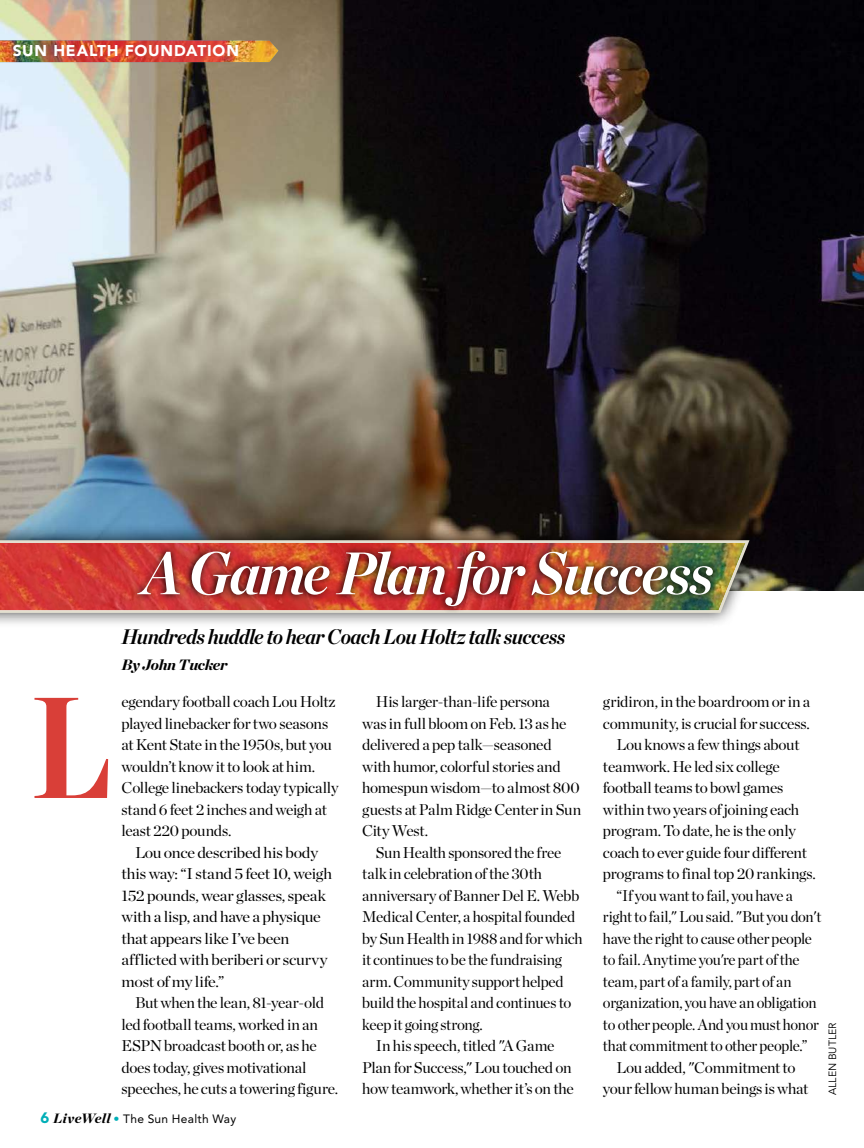
<style>
.page{position:relative;width:864px;height:1148px;background:#fff}
.page>*{position:absolute;margin:0;border:0;box-sizing:border-box;transform-origin:0 0}
.t1{font:900 143.55px "Chronicle Display";color:#d93f38;scale:.83 1}
.t2{font:italic 700 59.7px "Chronicle Display";letter-spacing:-.03em;color:#fff;scale:.93 1}
.t3{font:italic 700 21px "Chronicle Display";letter-spacing:-.025em;color:#000;scale:.93 1}
.t4{font:15.6px/21.5px "Chronicle Display";letter-spacing:-.015em;color:#000}
.t5{font:15.6px "Chronicle Display";letter-spacing:-.015em;color:#000;scale:.96 1}
.t6{font:15.6px/21.5px "Chronicle Display";letter-spacing:-.015em;color:#000;scale:1.04 1}
.t7{font:900 15.6px "Avenir LT Pro";letter-spacing:.05em;color:#fff}
.t8{font:italic 900 15px "Chronicle Display";letter-spacing:-.015em;color:#000}
.t9{font:12px "Avenir LT Pro";letter-spacing:.025em;color:#000}
.t10{font:10.5px "Avenir LT Pro";letter-spacing:.01em;color:#000}
.s1{font-weight:900;font-size:15px;color:#00afb7}
.s2{font-family:"Chronicle Display";font-weight:900;font-style:italic;font-size:13.5px}
.s3{color:#00afb7}
</style>
<div class="page">
<img style="left:0;top:0;width:864px;height:590px">
<img style="left:0;top:40px;width:278px;height:22px">
<div style="left:0;top:525px;width:763px;height:103px;background:#000;opacity:.75"></div>
<img style="left:0;top:538px;width:751px;height:76px">
<img style="left:131px;top:543px;width:589px;height:70px">
<p class="t7" style="left:13px;top:42px;width:228px">SUN HEALTH FOUNDATION</p>
<h2 class="t2" style="left:141px;top:523px;width:617px">A Game Plan for Success</h2>
<h3 class="t3" style="left:122px;top:619px;width:479px">Hundreds huddle to hear Coach Lou Holtz talk success</h3>
<h1 class="t1" style="left:32px;top:629px;width:99px">L</h1>
<p class="t8" style="left:122px;top:651px;width:107px">By John Tucker</p>
<p class="t4" style="left:122px;top:690px;width:219px">egendary football coach Lou Holtz played linebacker for two seasons at Kent State in the 1950s, but you wouldn’t know it to look at him.<br>College linebackers today typically stand 6 feet 2 inches and weigh at least 220 pounds.</p>
<p class="t6" style="left:122px;top:840px;width:204px;text-indent:13px">Lou once described his body this way: “I stand 5 feet 10, weigh<br>152 pounds, wear glasses, speak with a lisp, and have a physique that appears like I’ve been afflicted with beriberi or scurvy most of my life.”</p>
<p class="t4" style="left:121px;top:990px;width:218px;text-indent:14px">But when the lean, 81-year-old led football teams, worked in an<br>ESPN broadcast booth or, as he does today, gives motivational speeches, he cuts a towering figure.</p>
<p class="t9" style="left:40px;top:1111px;width:197px"><span class="s1">6</span> <span class="s2">LiveWell</span> <span class="s3">•</span> The Sun Health Way</p>
<p class="t4" style="left:362px;top:690px;width:221px;text-indent:14px">His larger-than-life persona<br>was in full bloom on Feb. 13 as he delivered a pep talk—seasoned with humor, colorful stories and homespun wisdom—to almost 800 guests at Palm Ridge Center in Sun<br>City West.</p>
<p class="t4" style="left:376px;top:840px;width:187px">Sun Health sponsored the free</p>
<p class="t4" style="left:362px;top:862px;width:181px">talk in celebration of the 30th</p>
<p class="t4" style="left:362px;top:883px;width:219px">anniversary of Banner Del E. Webb</p>
<p class="t4" style="left:362px;top:904px;width:215px">Medical Center, a hospital founded</p>
<p class="t4" style="left:362px;top:926px;width:222px">by Sun Health in 1988 and for which</p>
<p class="t4" style="left:362px;top:947px;width:201px">it continues to be the fundraising</p>
<p class="t4" style="left:362px;top:969px;width:203px">arm. Community support helped</p>
<p class="t4" style="left:362px;top:990px;width:211px">build the hospital and continues to</p>
<p class="t4" style="left:362px;top:1012px;width:122px">keep it going strong.</p>
<p class="t4" style="left:376px;top:1033px;width:180px">In his speech, titled "A Game</p>
<p class="t4" style="left:362px;top:1055px;width:211px">Plan for Success," Lou touched on</p>
<p class="t4" style="left:362px;top:1076px;width:213px">how teamwork, whether it’s on the</p>
<p class="t4" style="left:603px;top:690px;width:209px">gridiron, in the boardroom or in a</p>
<p class="t4" style="left:603px;top:711px;width:208px">community, is crucial for success.</p>
<p class="t4" style="left:616px;top:733px;width:185px">Lou knows a few things about</p>
<p class="t4" style="left:603px;top:754px;width:178px">teamwork. He led six college</p>
<p class="t4" style="left:603px;top:776px;width:182px">football teams to bowl games</p>
<p class="t4" style="left:603px;top:797px;width:198px">within two years of joining each</p>
<p class="t4" style="left:603px;top:819px;width:194px">program. To date, he is the only</p>
<p class="t4" style="left:603px;top:840px;width:205px">coach to ever guide four different</p>
<p class="t4" style="left:603px;top:862px;width:214px">programs to final top 20 rankings.</p>
<p class="t5" style="left:616px;top:883px;width:185px">“If you want to fail, you have a</p>
<p class="t5" style="left:603px;top:904px;width:229px">right to fail," Lou said. "But you don't</p>
<p class="t5" style="left:603px;top:926px;width:219px">have the right to cause other people</p>
<p class="t5" style="left:603px;top:947px;width:206px">to fail. Anytime you're part of the</p>
<p class="t5" style="left:603px;top:969px;width:198px">team, part of a family, part of an</p>
<p class="t5" style="left:603px;top:990px;width:224px">organization, you have an obligation</p>
<p class="t5" style="left:603px;top:1012px;width:226px">to other people. And you must honor</p>
<p class="t5" style="left:603px;top:1033px;width:215px">that commitment to other people.”</p>
<p class="t4" style="left:616px;top:1055px;width:181px">Lou added, "Commitment to</p>
<p class="t4" style="left:603px;top:1076px;width:207px">your fellow human beings is what</p>
<p class="t10" style="left:826px;top:1095px;width:74px;rotate:-90deg">ALLEN BUTLER</p>
</div>
